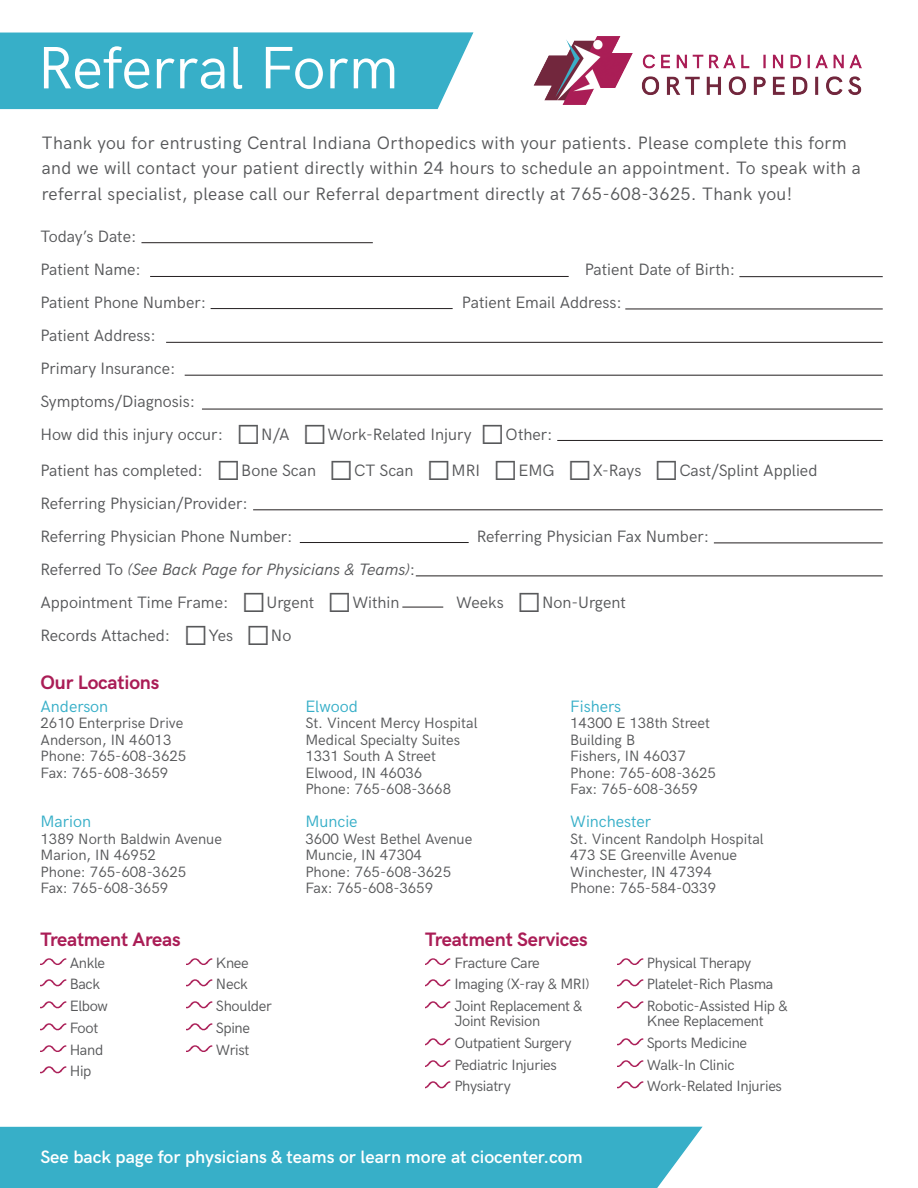
<style>
.page{position:relative;width:918px;height:1188px;background:#fff}
.page>*{position:absolute;margin:0;border:0;box-sizing:border-box;transform-origin:0 0}
.t1{font:60px "HK Grotesk";color:#fff}
.Paragraph_Style_1{font:700 19.5px "HK Grotesk";letter-spacing:-.01em;color:#aa1d56}
.t2{font:18px/25.5px "HK Grotesk";letter-spacing:.02em;color:#57585a}
.t3{font:600 18px "HK Grotesk";color:#fff}
.t4{font:16.5px/33px "HK Grotesk";color:#57585a}
.t5{font:italic 16.5px "HK Grotesk";color:#57585a}
.t6{font:16.5px "HK Grotesk";color:#37afc8}
.t7{font:15px/16.5px "HK Grotesk";letter-spacing:-.005em;color:#57585a}
.s1{font-family:"Tahoma";font-weight:700;font-size:25.5px}
.s2{font-style:normal}
</style>
<div class="page">
<hr style="left:714px;top:543px;width:169px;height:1px;background:#231f20">
<hr style="left:211px;top:308px;width:242px;height:1px;background:#231f20">
<hr style="left:166px;top:342px;width:717px;height:1px;background:#231f20">
<hr style="left:202px;top:409px;width:681px;height:1px;background:#231f20">
<hr style="left:185px;top:375px;width:698px;height:1px;background:#231f20">
<hr style="left:253px;top:510px;width:630px;height:1px;background:#231f20">
<hr style="left:416px;top:576px;width:467px;height:1px;background:#231f20">
<hr style="left:402px;top:607px;width:41px;height:1px;background:#231f20">
<hr style="left:625px;top:309px;width:258px;height:1px;background:#231f20">
<hr style="left:557px;top:440px;width:326px;height:1px;background:#231f20">
<div style="left:0;top:32px;width:474px;height:78px;background:#37afc8"></div>
<img style="left:533px;top:36px;width:329px;height:69px">
<hr style="left:141px;top:242px;width:232px;height:1px;background:#231f20">
<hr style="left:739px;top:276px;width:144px;height:1px;background:#231f20">
<hr style="left:150px;top:276px;width:419px;height:1px;background:#231f20">
<hr style="left:300px;top:542px;width:169px;height:1px;background:#231f20">
<div style="left:0;top:1126px;width:703px;height:62px;background:#37afc8"></div>
<img style="left:40px;top:958px;width:26px;height:7px">
<img style="left:40px;top:980px;width:26px;height:7px">
<img style="left:40px;top:1002px;width:26px;height:7px">
<img style="left:40px;top:1023px;width:26px;height:8px">
<img style="left:40px;top:1045px;width:26px;height:7px">
<img style="left:40px;top:1067px;width:26px;height:7px">
<img style="left:187px;top:958px;width:25px;height:7px">
<img style="left:187px;top:980px;width:25px;height:7px">
<img style="left:187px;top:1002px;width:25px;height:7px">
<img style="left:187px;top:1023px;width:25px;height:8px">
<img style="left:187px;top:1045px;width:25px;height:7px">
<img style="left:425px;top:958px;width:26px;height:7px">
<img style="left:425px;top:980px;width:26px;height:7px">
<img style="left:425px;top:1002px;width:26px;height:7px">
<img style="left:425px;top:1038px;width:26px;height:8px">
<img style="left:425px;top:1060px;width:26px;height:7px">
<img style="left:425px;top:1082px;width:26px;height:7px">
<img style="left:618px;top:958px;width:25px;height:7px">
<img style="left:618px;top:980px;width:25px;height:7px">
<img style="left:618px;top:1002px;width:25px;height:7px">
<img style="left:618px;top:1038px;width:25px;height:8px">
<img style="left:618px;top:1060px;width:25px;height:7px">
<img style="left:618px;top:1082px;width:25px;height:7px">
<p class="t1" style="left:38px;top:23px;width:362px">Referral Form</p>
<p class="t2" style="left:42px;top:128px;width:820px">Thank you for entrusting Central Indiana Orthopedics with your patients. Please complete this form and we will contact your patient directly within 24 hours to schedule an appointment. To speak with a referral specialist, please call our Referral department directly at 765-608-3625. Thank you!</p>
<p class="t4" style="left:40px;top:218px;width:98px">Today’s Date:</p>
<p class="t4" style="left:40px;top:251px;width:102px">Patient Name:</p>
<p class="t4" style="left:585px;top:251px;width:152px">Patient Date of Birth:</p>
<p class="t4" style="left:40px;top:284px;width:167px">Patient Phone Number:</p>
<p class="t4" style="left:462px;top:284px;width:161px">Patient Email Address:</p>
<p class="t4" style="left:40px;top:317px;width:117px">Patient Address:</p>
<p class="t4" style="left:40px;top:350px;width:137px">Primary Insurance:</p>
<p class="t4" style="left:40px;top:383px;width:156px">Symptoms/Diagnosis:</p>
<p class="t4" style="left:40px;top:416px;width:514px">How did this injury occur: <span class="s1">❏</span>N/A <span class="s1">❏</span>Work-Related Injury <span class="s1">❏</span>Other:</p>
<p class="t4" style="left:40px;top:452px;width:779px">Patient has completed: <span class="s1">❏</span>Bone Scan <span class="s1">❏</span>CT Scan <span class="s1">❏</span>MRI <span class="s1">❏</span>EMG <span class="s1">❏</span>X-Rays <span class="s1">❏</span>Cast/Splint Applied<br>Referring Physician/Provider:</p>
<p class="t4" style="left:40px;top:518px;width:254px">Referring Physician Phone Number:</p>
<p class="t4" style="left:477px;top:518px;width:234px">Referring Physician Fax Number:</p>
<p class="t5" style="left:40px;top:557px;width:376px"><span class="s2">Referred To</span> (See Back Page for Physicians &amp; Teams)<span class="s2">:</span></p>
<p class="t4" style="left:40px;top:584px;width:361px">Appointment Time Frame: <span class="s1">❏</span>Urgent <span class="s1">❏</span>Within</p>
<p class="t4" style="left:456px;top:584px;width:171px">Weeks <span class="s1">❏</span>Non-Urgent</p>
<p class="t4" style="left:40px;top:617px;width:252px">Records Attached: <span class="s1">❏</span>Yes <span class="s1">❏</span>No</p>
<p class="Paragraph_Style_1" style="left:40px;top:668px;width:120px">Our Locations</p>
<p class="t6" style="left:40px;top:694px;width:69px">Anderson</p>
<p class="t7" style="left:40px;top:714px;width:144px">2610 Enterprise Drive</p>
<p class="t7" style="left:40px;top:730px;width:133px">Anderson, IN 46013</p>
<p class="t7" style="left:40px;top:747px;width:147px">Phone: 765-608-3625<br>Fax: 765-608-3659</p>
<p class="t6" style="left:40px;top:809px;width:52px">Marion</p>
<p class="t7" style="left:40px;top:829px;width:183px">1389 North Baldwin Avenue</p>
<p class="t7" style="left:40px;top:846px;width:117px">Marion, IN 46952</p>
<p class="t7" style="left:40px;top:862px;width:147px">Phone: 765-608-3625</p>
<p class="t7" style="left:40px;top:879px;width:129px">Fax: 765-608-3659</p>
<p class="t6" style="left:305px;top:694px;width:54px">Elwood</p>
<p class="t7" style="left:305px;top:714px;width:174px">St. Vincent Mercy Hospital<br>Medical Specialty Suites</p>
<p class="t7" style="left:305px;top:747px;width:132px">1331 South A Street</p>
<p class="t7" style="left:305px;top:763px;width:119px">Elwood, IN 46036</p>
<p class="t7" style="left:305px;top:780px;width:147px">Phone: 765-608-3668</p>
<p class="t6" style="left:305px;top:809px;width:54px">Muncie</p>
<p class="t7" style="left:305px;top:829px;width:168px">3600 West Bethel Avenue</p>
<p class="t7" style="left:305px;top:846px;width:147px">Muncie, IN 47304<br>Phone: 765-608-3625<br>Fax: 765-608-3659</p>
<p class="t6" style="left:570px;top:694px;width:52px">Fishers</p>
<p class="t7" style="left:570px;top:714px;width:141px">14300 E 138th Street</p>
<p class="t7" style="left:570px;top:730px;width:66px">Building B</p>
<p class="t7" style="left:570px;top:747px;width:117px">Fishers, IN 46037</p>
<p class="t7" style="left:570px;top:763px;width:147px">Phone: 765-608-3625<br>Fax: 765-608-3659</p>
<p class="t6" style="left:570px;top:809px;width:83px">Winchester</p>
<p class="t7" style="left:570px;top:829px;width:195px">St. Vincent Randolph Hospital</p>
<p class="t7" style="left:570px;top:846px;width:168px">473 SE Greenville Avenue</p>
<p class="t7" style="left:570px;top:862px;width:148px">Winchester, IN 47394<br>Phone: 765-584-0339</p>
<p class="Paragraph_Style_1" style="left:40px;top:924px;width:142px">Treatment Areas</p>
<p class="t7" style="left:70px;top:953px;width:37px">Ankle</p>
<p class="t7" style="left:70px;top:975px;width:32px">Back</p>
<p class="t7" style="left:70px;top:997px;width:40px">Elbow</p>
<p class="t7" style="left:70px;top:1018px;width:30px">Foot</p>
<p class="t7" style="left:70px;top:1040px;width:35px">Hand</p>
<p class="t7" style="left:70px;top:1062px;width:23px">Hip</p>
<p class="t7" style="left:216px;top:953px;width:34px">Knee</p>
<p class="t7" style="left:216px;top:975px;width:33px">Neck</p>
<p class="t7" style="left:216px;top:997px;width:57px">Shoulder</p>
<p class="t7" style="left:216px;top:1018px;width:36px">Spine</p>
<p class="t7" style="left:216px;top:1040px;width:35px">Wrist</p>
<p class="Paragraph_Style_1" style="left:425px;top:924px;width:164px">Treatment Services</p>
<p class="t7" style="left:454px;top:953px;width:87px">Fracture Care</p>
<p class="t7" style="left:454px;top:975px;width:137px">Imaging (X-ray &amp; MRI)</p>
<p class="t7" style="left:454px;top:997px;width:130px;line-height:15px">Joint Replacement &amp;<br>Joint Revision</p>
<p class="t7" style="left:454px;top:1033px;width:119px">Outpatient Surgery</p>
<p class="t7" style="left:454px;top:1055px;width:104px">Pediatric Injuries</p>
<p class="t7" style="left:454px;top:1077px;width:58px">Physiatry</p>
<p class="t3" style="left:40px;top:1144px;width:544px">See back page for physicians &amp; teams or learn more at ciocenter.com</p>
<p class="t7" style="left:647px;top:953px;width:106px">Physical Therapy</p>
<p class="t7" style="left:647px;top:975px;width:128px">Platelet-Rich Plasma</p>
<p class="t7" style="left:647px;top:997px;width:143px;line-height:15px">Robotic-Assisted Hip &amp;<br>Knee Replacement</p>
<p class="t7" style="left:647px;top:1033px;width:102px">Sports Medicine</p>
<p class="t7" style="left:647px;top:1055px;width:89px">Walk-In Clinic</p>
<p class="t7" style="left:647px;top:1077px;width:137px">Work-Related Injuries</p>
</div>
